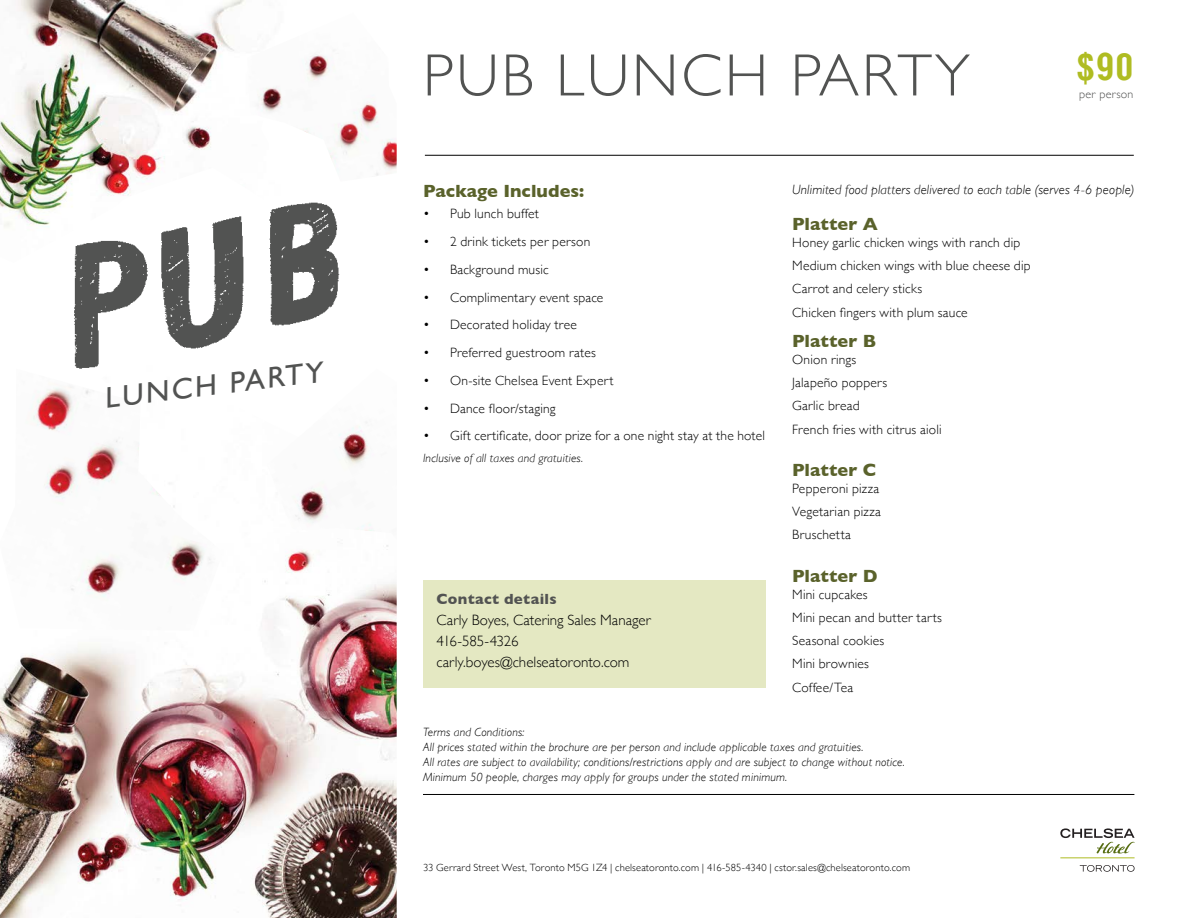
<style>
.page{position:relative;width:1188px;height:918px;background:#fff}
.page>*{position:absolute;margin:0;border:0;box-sizing:border-box;transform-origin:0 0}
.t1{font:300 60px "Gill Sans";letter-spacing:.05em;color:#525352}
.t2{font:700 36px "Arena Condensed";color:#afbc22}
.t3{font:29.85px "Gill Sans";color:#525352}
.t4{font:700 18px "Gill Sans";letter-spacing:.005em;color:#5a622b}
.t5{font:300 15px/21px "Gill Sans";color:#000}
.t6{font:700 15px "Gill Sans";letter-spacing:.02em;color:#525352}
.t7{font:300 13.5px/23.2px "Gill Sans";letter-spacing:.015em;color:#000}
.t8{font:italic 300 13.5px "Gill Sans";letter-spacing:.01em;color:#000}
.t9{font:italic 300 12px/15px "Gill Sans";letter-spacing:.015em;color:#000}
.t10{font:300 12px "Gill Sans";letter-spacing:.02em;color:#525352}
.t11{font:300 10.5px "Gill Sans";letter-spacing:.015em;color:#000}
</style>
<div class="page">
<hr style="left:1060px;top:858px;width:75px;height:1px;background:#afbc22">
<svg style="left:1080px;top:865px;width:55px;height:7px"></svg>
<svg style="left:1060px;top:828px;width:75px;height:26px"></svg>
<img style="left:0;top:545px;width:397px;height:373px">
<img style="left:0;top:0;width:245px;height:227px">
<img style="left:257px;top:50px;width:140px;height:126px">
<img style="left:0;top:386px;width:222px;height:245px">
<img style="left:295px;top:422px;width:79px;height:109px">
<img style="left:41px;top:182px;width:299px;height:187px">
<div style="left:423px;top:581px;width:343px;height:107px;background:#e4e8c2"></div>
<hr style="left:425px;top:155px;width:709px;height:1px;background:#000">
<hr style="left:423px;top:794px;width:711px;height:1px;background:#000">
<h3 class="t3" style="left:102px;top:381px;width:221px;rotate:-7deg">LUNCH PARTY</h3>
<h1 class="t1" style="left:423px;top:28px;width:548px">PUB LUNCH PARTY</h1>
<h2 class="t2" style="left:1077px;top:45px;width:58px">$90</h2>
<p class="t10" style="left:1079px;top:85px;width:56px">per person</p>
<h3 class="t4" style="left:423px;top:177px;width:163px">Package Includes:</h3>
<p class="t7" style="left:423px;top:202px;width:117px">• Pub lunch buffet</p>
<p class="t7" style="left:423px;top:230px;width:169px">• 2 drink tickets per person</p>
<p class="t7" style="left:423px;top:257px;width:127px">• Background music</p>
<p class="t7" style="left:423px;top:285px;width:182px">• Complimentary event space</p>
<p class="t7" style="left:423px;top:313px;width:155px">• Decorated holiday tree</p>
<p class="t7" style="left:423px;top:341px;width:174px">• Preferred guestroom rates</p>
<p class="t7" style="left:423px;top:368px;width:192px">• On-site Chelsea Event Expert</p>
<p class="t7" style="left:423px;top:396px;width:134px">• Dance floor/staging</p>
<p class="t7" style="left:423px;top:424px;width:344px">• Gift certificate, door prize for a one night stay at the hotel</p>
<p class="t9" style="left:423px;top:451px;width:162px">Inclusive of all taxes and gratuities.</p>
<p class="t6" style="left:436px;top:588px;width:122px">Contact details</p>
<p class="t5" style="left:436px;top:609px;width:216px">Carly Boyes, Catering Sales Manager<br>416-585-4326 carly.boyes@chelseatoronto.com</p>
<p class="t8" style="left:792px;top:182px;width:344px">Unlimited food platters delivered to each table (serves 4-6 people)</p>
<h3 class="t4" style="left:792px;top:210px;width:87px">Platter A</h3>
<p class="t7" style="left:792px;top:230px;width:240px">Honey garlic chicken wings with ranch dip Medium chicken wings with blue cheese dip Carrot and celery sticks<br>Chicken fingers with plum sauce</p>
<h3 class="t4" style="left:792px;top:327px;width:86px">Platter B</h3>
<p class="t7" style="left:792px;top:347px;width:151px">Onion rings<br>Jalapeño poppers<br>Garlic bread<br>French fries with citrus aioli</p>
<h3 class="t4" style="left:792px;top:456px;width:85px">Platter C</h3>
<p class="t7" style="left:792px;top:476px;width:90px;text-align:justify">Pepperoni pizza Vegetarian pizza Bruschetta</p>
<h3 class="t4" style="left:792px;top:562px;width:87px">Platter D</h3>
<p class="t7" style="left:792px;top:582px;width:151px">Mini cupcakes<br>Mini pecan and butter tarts<br>Seasonal cookies<br>Mini brownies<br>Coffee/Tea</p>
<p class="t9" style="left:423px;top:724px;width:483px">Terms and Conditions:<br>All prices stated within the brochure are per person and include applicable taxes and gratuities.<br>All rates are subject to availability; conditions/restrictions apply and are subject to change without notice.<br>Minimum 50 people, charges may apply for groups under the stated minimum.</p>
<p class="t11" style="left:423px;top:860px;width:489px">33 Gerrard Street West, Toronto M5G 1Z4 | chelseatoronto.com | 416-585-4340 | cstor.sales@chelseatoronto.com</p>
</div>
